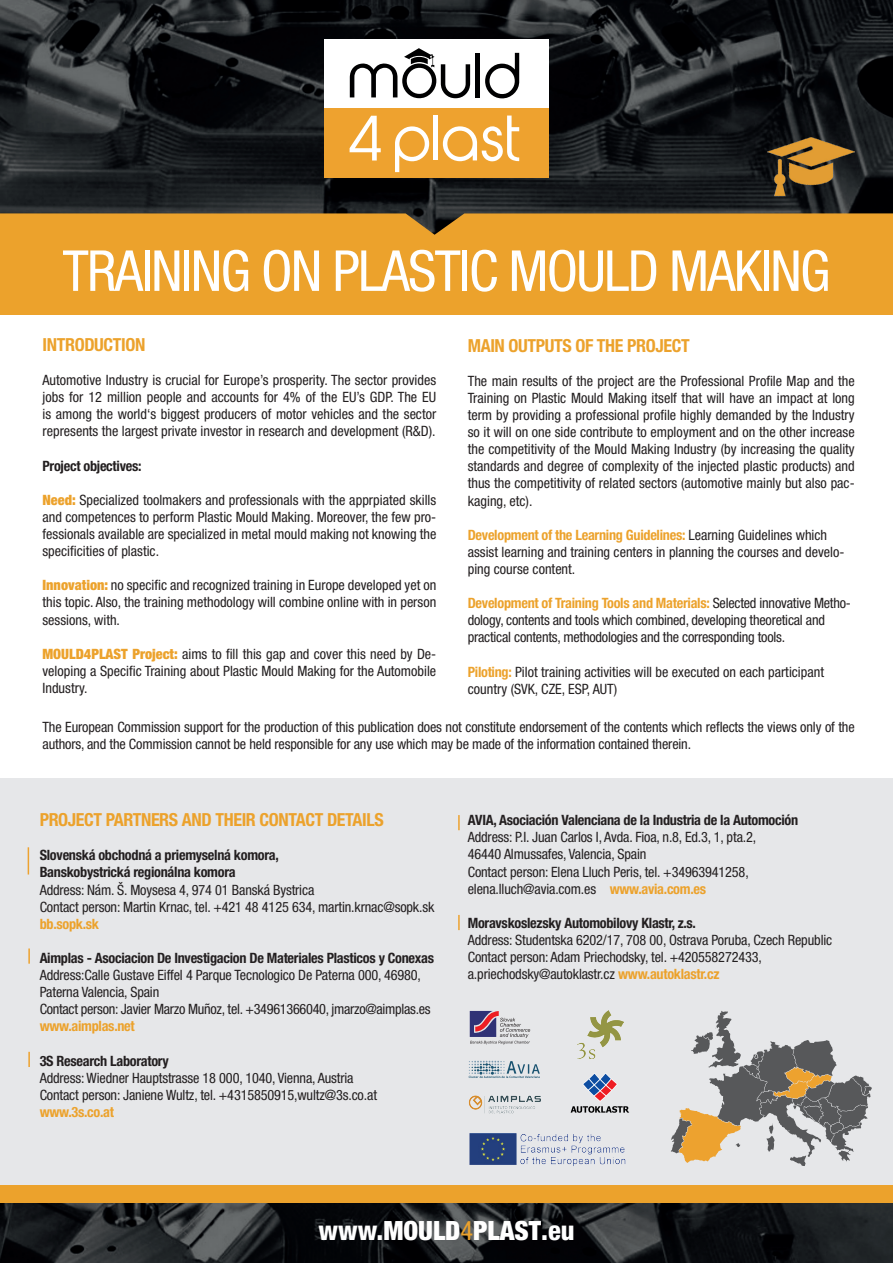
<style>
.page{position:relative;width:893px;height:1263px;background:#fff}
.page>*{position:absolute;margin:0;border:0;box-sizing:border-box;transform-origin:0 0}
.t1{font:condensed 56.55px "Helvetica Neue LT Pro";letter-spacing:-.03em;color:#fff}
.t2{font:900 condensed 26.55px "Helvetica Neue LT Pro";color:#fff}
.t3{font:700 condensed 18px "Helvetica Neue LT Pro";letter-spacing:-.02em;color:#eca22c}
.t4{font:condensed 14.25px/17.1px "Helvetica Neue LT Pro";letter-spacing:-.01em;color:#231f20}
.t5{font:700 condensed 14.25px/17.1px "Helvetica Neue LT Pro";letter-spacing:-.02em;color:#231f20}
.t6{font:700 condensed 14.25px "Helvetica Neue LT Pro";letter-spacing:-.02em;color:#eca22c}
.s1{font-weight:900;color:#eca22c}
.s2{font-weight:700;color:#eca22c}
.s3{font-weight:800}
.s4{font-weight:400;color:#eca22c}
</style>
<div class="page">
<div style="left:0;top:778px;width:893px;height:415px;background:#e6e7e9"></div>
<div style="left:0;top:1185px;width:893px;height:37px;background:#eca22c"></div>
<div style="left:0;top:155px;width:893px;height:160px;background:#eca22c"></div>
<img style="left:0;top:0;width:893px;height:235px">
<img style="left:0;top:1203px;width:893px;height:60px">
<div style="left:324px;top:39px;width:225px;height:69px;background:#fff"></div>
<div style="left:324px;top:108px;width:225px;height:70px;background:#eea22f"></div>
<hr style="left:475px;top:53px;width:4px;height:44px;background:#000001">
<svg style="left:485px;top:53px;width:34px;height:46px"></svg>
<svg style="left:350px;top:116px;width:31px;height:44px"></svg>
<svg style="left:395px;top:126px;width:34px;height:46px"></svg>
<div style="left:433px;top:115px;width:5px;height:45px;background:#fff"></div>
<svg style="left:443px;top:116px;width:76px;height:45px"></svg>
<svg style="left:350px;top:48px;width:120px;height:50px"></svg>
<svg style="left:671px;top:1011px;width:201px;height:155px"></svg>
<svg style="left:28px;top:847px;width:1px;height:27px"></svg>
<svg style="left:28px;top:948px;width:2px;height:16px"></svg>
<svg style="left:458px;top:815px;width:2px;height:15px"></svg>
<svg style="left:28px;top:1052px;width:2px;height:15px"></svg>
<svg style="left:458px;top:915px;width:2px;height:15px"></svg>
<img style="left:469px;top:1133px;width:157px;height:33px">
<img style="left:767px;top:115px;width:88px;height:87px">
<svg style="left:469px;top:1061px;width:71px;height:17px"></svg>
<svg style="left:470px;top:1011px;width:60px;height:33px"></svg>
<svg style="left:571px;top:1073px;width:58px;height:40px"></svg>
<img style="left:468px;top:1095px;width:73px;height:19px">
<img style="left:577px;top:1010px;width:47px;height:49px">
<h1 class="t1" style="left:63px;top:238px;width:769px">TRAINING ON PLASTIC MOULD MAKING</h1>
<p class="t3" style="left:43px;top:334px;width:104px">INTRODUCTION</p>
<p class="t4" style="left:43px;top:371px;width:395px;text-align:justify">Automotive Industry is crucial for Europe’s prosperity. The sector provides jobs for 12 million people and accounts for 4% of the EU’s GDP. The EU is among the world‘s biggest producers of motor vehicles and the sector represents the largest private investor in research and development (R&amp;D).</p>
<p class="t5" style="left:43px;top:457px;width:100px">Project objectives:</p>
<p class="t4" style="left:43px;top:491px;width:395px;text-align:justify"><span class="s1">Need:</span> Specialized toolmakers and professionals with the apprpiated skills and competences to perform Plastic Mould Making. Moreover, the few pro&shy;fessionals available are specialized in metal mould making not knowing the specificities of plastic.</p>
<p class="t4" style="left:43px;top:577px;width:395px;text-align:justify"><span class="s1">Innovation:</span> no specific and recognized training in Europe developed yet on this topic. Also, the training methodology will combine online with in person sessions, with.</p>
<p class="t4" style="left:43px;top:645px;width:395px;text-align:justify"><span class="s1">MOULD4PLAST Project:</span> aims to fill this gap and cover this need by De&shy;veloping a Specific Training about Plastic Mould Making for the Automobile Industry.</p>
<p class="t3" style="left:468px;top:334px;width:223px">MAIN OUTPUTS OF THE PROJECT</p>
<p class="t4" style="left:468px;top:372px;width:388px;text-align:justify">The main results of the project are the Professional Profile Map and the Training on Plastic Mould Making itself that will have an impact at long term by providing a professional profile highly demanded by the Industry so it will on one side contribute to employment and on the other increase the competitivity of the Mould Making Industry (by increasing the quality standards and degree of complexity of the injected plastic products) and thus the competitivity of related sectors (automotive mainly but also pac&shy;kaging, etc).</p>
<p class="t4" style="left:468px;top:526px;width:378px"><span class="s2">Development of the Learning Guidelines:</span> Learning Guidelines which assist learning and training centers in planning the courses and develo&shy;ping course content.</p>
<p class="t4" style="left:468px;top:594px;width:385px"><span class="s2">Development of Training Tools and Materials:</span> Selected innovative Metho&shy;dology, contents and tools which combined, developing theoretical and practical contents, methodologies and the corresponding tools.</p>
<p class="t4" style="left:468px;top:663px;width:358px"><span class="s2">Piloting:</span> Pilot training activities will be executed on each participant country (SVK, CZE, ESP, AUT)</p>
<p class="t4" style="left:43px;top:718px;width:814px">The European Commission support for the production of this publication does not constitute endorsement of the contents which reflects the views only of the authors, and the Commission cannot be held responsible for any use which may be made of the information contained therein.</p>
<p class="t3" style="left:40px;top:809px;width:346px">PROJECT PARTNERS AND THEIR CONTACT DETAILS</p>
<p class="t5" style="left:40px;top:846px;width:241px">Slovenská obchodná a priemyselná komora,<br>Banskobystrická regionálna komora</p>
<p class="t4" style="left:40px;top:881px;width:396px">Address: Nám. Š. Moysesa 4, 974 01 Banská Bystrica<br>Contact person: Martin Krnac, tel. +421 48 4125 634, martin.krnac@sopk.sk</p>
<p class="t6" style="left:40px;top:915px;width:61px">bb.sopk.sk</p>
<p class="t5" style="left:40px;top:949px;width:396px">Aimplas - Asociacion De Investigacion De Materiales Plasticos y Conexas</p>
<p class="t4" style="left:40px;top:966px;width:392px">Address:Calle Gustave Eiffel 4 Parque Tecnologico De Paterna 000, 46980,<br>Paterna Valencia, Spain<br>Contact person: Javier Marzo Muñoz, tel. +34961366040, jmarzo@aimplas.es</p>
<p class="t6" style="left:40px;top:1018px;width:97px">www.aimplas.net</p>
<p class="t5" style="left:40px;top:1052px;width:131px">3S Research Laboratory</p>
<p class="t4" style="left:40px;top:1069px;width:339px">Address: Wiedner Hauptstrasse 18 000, 1040, Vienna, Austria<br>Contact person: Janiene Wultz, tel. +4315850915,wultz@3s.co.at</p>
<p class="t6" style="left:40px;top:1103px;width:76px">www.3s.co.at</p>
<p class="t5" style="left:468px;top:811px;width:332px">AVIA, Asociación Valenciana de la Industria de la Automoción</p>
<p class="t4" style="left:468px;top:829px;width:290px">Address: P.I. Juan Carlos I, Avda. Fioa, n.8, Ed.3, 1, pta.2, 46440 Almussafes, Valencia, Spain<br>Contact person: Elena Lluch Peris, tel. +34963941258, elena.lluch@avia.com.es <span class="s2">www.avia.com.es</span></p>
<p class="t5" style="left:468px;top:914px;width:230px">Moravskoslezsky Automobilovy Klastr, z.s.</p>
<p class="t4" style="left:468px;top:931px;width:366px">Address: Studentska 6202/17, 708 00, Ostrava Poruba, Czech Republic<br>Contact person: Adam Priechodsky, tel. +420558272433, a.priechodsky@autoklastr.cz <span class="s2">www.autoklastr.cz</span></p>
<h2 class="t2" style="left:318px;top:1214px;width:258px"><span class="s3">www.</span>MOULD<span class="s4">4</span>PLAST<span class="s3">.eu</span></h2>
</div>
